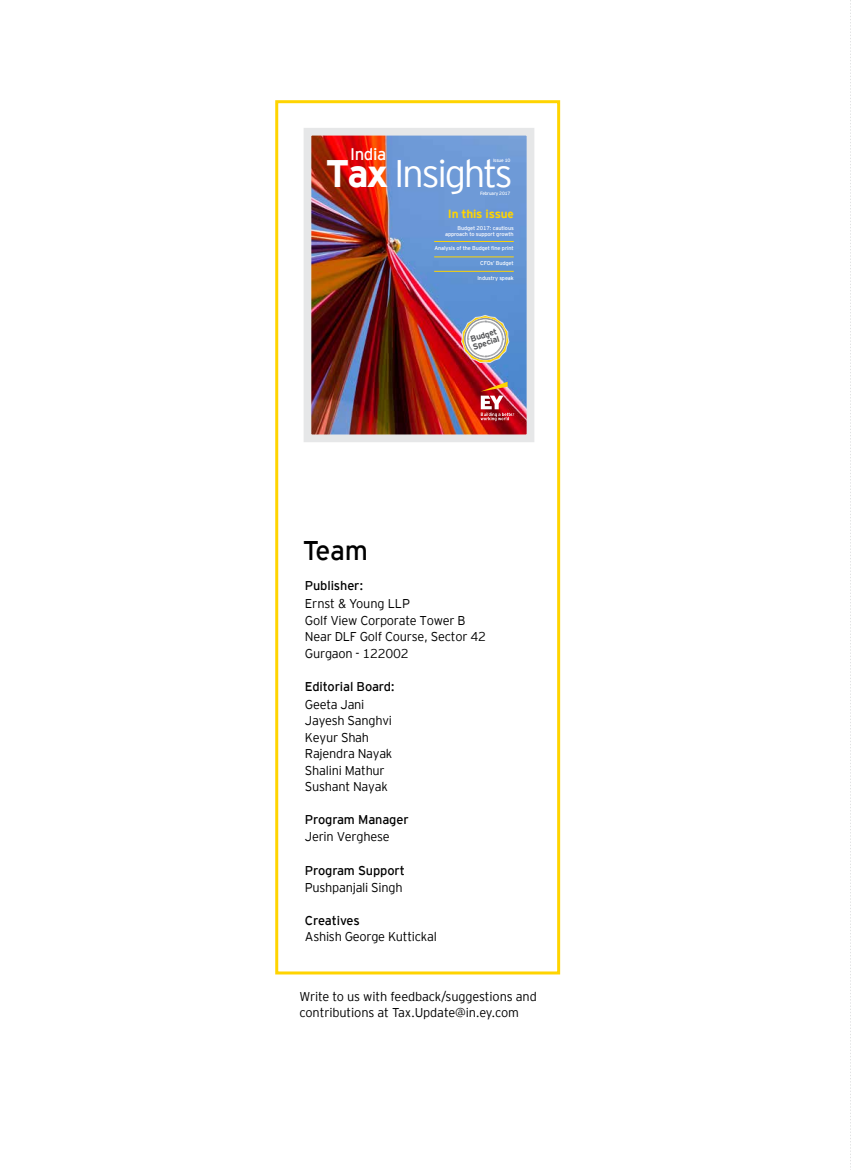
<style>
.page{position:relative;width:851px;height:1170px;background:#fff}
.page>*{position:absolute;margin:0;border:0;box-sizing:border-box;transform-origin:0 0}
.t1{font:300 38.25px "EY Interstate";letter-spacing:-.06em;color:#fff}
.t2{font:27px "EY Interstate";color:#000}
.t3{font:16.8px "EY Interstate";letter-spacing:-.02em;color:#fff}
.t4{font:300 12.75px/16.5px "EY Interstate";letter-spacing:-.02em;color:#000}
.t5{font:12.75px "EY Interstate";letter-spacing:-.01em;color:#000}
.t6{font:700 11.85px "EY Interstate";letter-spacing:-.02em;color:#ffd400}
.t7{font:700 8.4px/7.8px "EY Interstate";color:#58595b}
.t8{font:5.55px/5.8px "EY Interstate";letter-spacing:-.02em;color:#fff;text-align:right}
.t9{font:4.8px "EY Interstate";letter-spacing:-.04em;color:#fff}
.t10{font:4.65px "EY Interstate";letter-spacing:-.04em;color:#fff}
.s1{font-weight:700}
</style>
<div class="page">
<svg style="left:850px;top:0;width:1px;height:1170px"></svg>
<div style="left:275px;top:100px;width:285px;height:874px;border:3px solid #ffd400"></div>
<img style="left:312px;top:137px;width:213px;height:296px">
<svg style="left:480px;top:381px;width:34px;height:40px"></svg>
<hr style="left:434px;top:241px;width:79px;height:1px;background:#ffd400">
<hr style="left:434px;top:256px;width:79px;height:1px;background:#ffd400">
<hr style="left:434px;top:271px;width:79px;height:1px;background:#ffd400">
<svg style="left:461px;top:315px;width:48px;height:48px"></svg>
<div style="left:464px;top:318px;width:42px;height:41px;border:1px solid #939598;border-radius:50%"></div>
<div style="left:465px;top:319px;width:40px;height:40px;border:1px solid #939598;border-radius:50%"></div>
<div style="left:303px;top:128px;width:231px;height:314px;border:8px solid #e6e7e8"></div>
<h3 class="t3" style="left:350px;top:142px;width:38px">India</h3>
<p class="t9" style="left:493px;top:157px;width:19px">Issue 10</p>
<h1 class="t1" style="left:325px;top:146px;width:189px"><span class="s1">Tax</span> Insights</h1>
<p class="t10" style="left:480px;top:190px;width:32px">February 2017</p>
<p class="t6" style="left:448px;top:206px;width:67px">In this issue</p>
<p class="t8" style="left:445px;top:224px;width:70px">Budget 2017: cautious approach to support growth</p>
<p class="t8" style="left:434px;top:245px;width:81px">Analysis of the Budget fine print</p>
<p class="t8" style="left:480px;top:260px;width:35px">CFOs’ Budget</p>
<p class="t8" style="left:477px;top:275px;width:38px">Industry speak</p>
<h2 class="t2" style="left:303px;top:531px;width:67px">Team</h2>
<p class="t7" style="left:469px;top:335px;width:29px;rotate:-17deg">Budget<br>Special</p>
<p class="t5" style="left:305px;top:576px;width:60px">Publisher:</p>
<p class="t4" style="left:305px;top:594px;width:182px">Ernst &amp; Young LLP<br>Golf View Corporate Tower B<br>Near DLF Golf Course, Sector 42<br>Gurgaon - 122002</p>
<p class="t5" style="left:305px;top:677px;width:91px">Editorial Board:</p>
<p class="t4" style="left:305px;top:695px;width:89px">Geeta Jani<br>Jayesh Sanghvi<br>Keyur Shah<br>Rajendra Nayak<br>Shalini Mathur<br>Sushant Nayak</p>
<p class="t5" style="left:305px;top:810px;width:105px">Program Manager</p>
<p class="t4" style="left:305px;top:827px;width:86px">Jerin Verghese</p>
<p class="t5" style="left:305px;top:861px;width:101px">Program Support</p>
<p class="t4" style="left:305px;top:878px;width:99px">Pushpanjali Singh</p>
<p class="t5" style="left:305px;top:911px;width:56px">Creatives</p>
<p class="t4" style="left:305px;top:927px;width:133px">Ashish George Kuttickal</p>
<p class="t4" style="left:299px;top:986px;width:239px">Write to us with feedback/suggestions and contributions at Tax.Update@in.ey.com</p>
</div>
